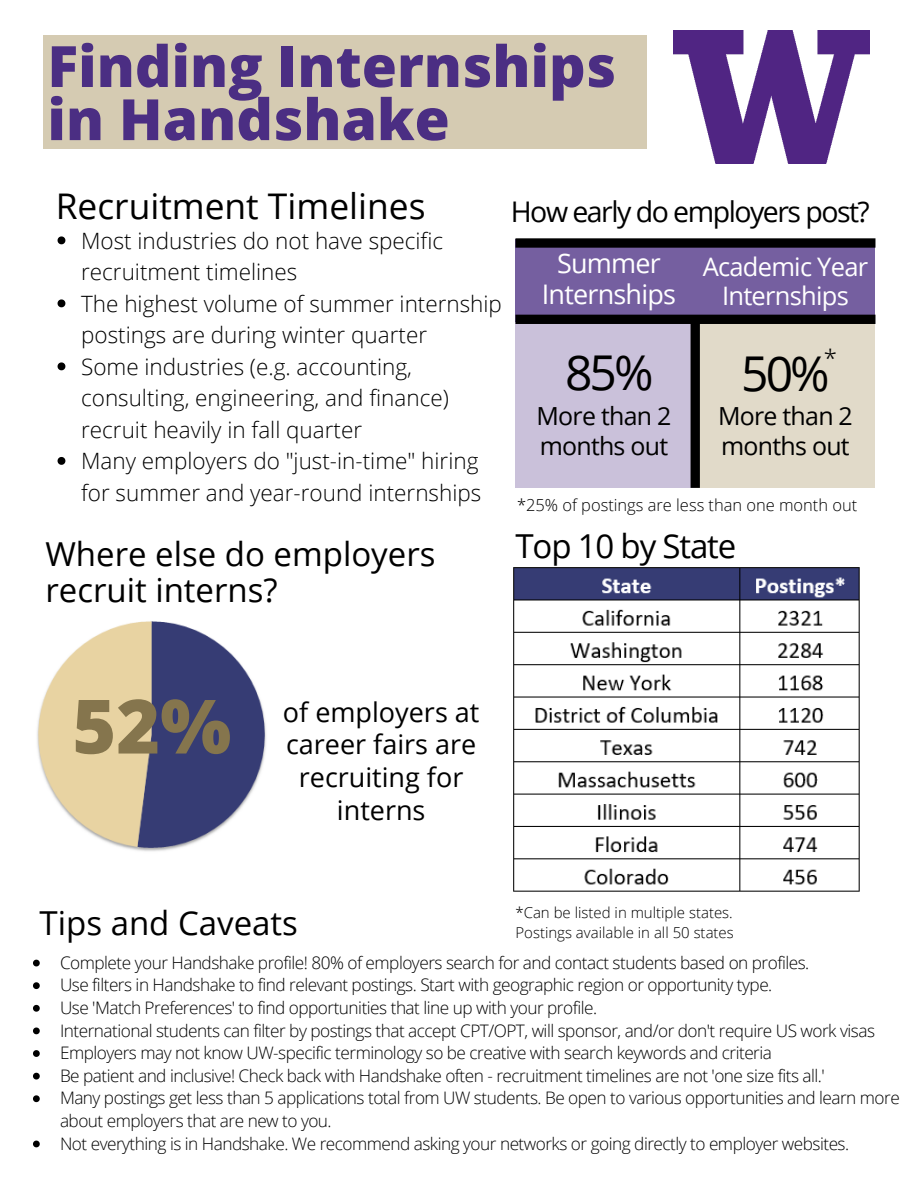
<style>
.page{position:relative;width:918px;height:1188px;background:#fff}
.page>*{position:absolute;margin:0;border:0;box-sizing:border-box;transform-origin:0 0}
.t1{font:800 75px "Open Sans";color:#85754d}
.t2{font:800 57px/53.1px "Open Sans";color:#4b2e83}
.t3{font:48px "Open Sans";color:#000}
.t4{font:35.4px "Open Sans";color:#000}
.t5{font:33px/36px "Open Sans";color:#000}
.t6{font:33px "Open Sans";letter-spacing:-.035em;color:#000}
.t7{font:28.5px "Open Sans";letter-spacing:-.055em;color:#000}
.t8{font:27px/32.7px "Open Sans";color:#000;text-align:center}
.t9{font:27px/31px "Open Sans";letter-spacing:-.03em;color:#fff;text-align:center}
.t10{font:25.5px/29.2px "Open Sans";letter-spacing:-.03em;color:#fff;text-align:center}
.t11{font:24.9px/29.2px "Open Sans";letter-spacing:-.03em;color:#000}
.t12{font:300 24px "Open Sans";color:#000}
.t13{font:300 22.5px/31.5px "Open Sans";color:#000}
.t14{font:300 17.25px/22.6px "Open Sans";letter-spacing:-.03em;color:#000}
.t15{font:300 16.5px "Open Sans";color:#000}
.t16{font:300 15px/20.2px "Open Sans";color:#000}
</style>
<div class="page">
<div style="left:43px;top:35px;width:604px;height:113px;background:#d5cbb2"></div>
<div style="left:515px;top:239px;width:360px;height:83px;background:#755fa0"></div>
<svg style="left:515px;top:238px;width:360px;height:10px;background:#0c0b0d"></svg>
<svg style="left:515px;top:315px;width:360px;height:173px;background:#c1babe"></svg>
<svg style="left:33px;top:960px;width:7px;height:6px"></svg>
<svg style="left:33px;top:982px;width:7px;height:7px"></svg>
<svg style="left:33px;top:1005px;width:7px;height:7px"></svg>
<svg style="left:33px;top:1028px;width:7px;height:6px"></svg>
<svg style="left:33px;top:1050px;width:7px;height:7px"></svg>
<svg style="left:33px;top:1073px;width:7px;height:7px"></svg>
<svg style="left:33px;top:1095px;width:7px;height:7px"></svg>
<svg style="left:33px;top:1141px;width:7px;height:6px"></svg>
<img style="left:37px;top:621px;width:229px;height:230px">
<img style="left:673px;top:31px;width:197px;height:133px">
<img style="left:513px;top:567px;width:347px;height:325px">
<svg style="left:58px;top:236px;width:7px;height:8px"></svg>
<svg style="left:58px;top:299px;width:7px;height:8px"></svg>
<svg style="left:58px;top:362px;width:7px;height:8px"></svg>
<svg style="left:58px;top:457px;width:7px;height:8px"></svg>
<h2 class="t2" style="left:47px;top:38px;width:570px">Finding Internships in Handshake</h2>
<h3 class="t4" style="left:56px;top:181px;width:371px">Recruitment Timelines</h3>
<p class="t13" style="left:81px;top:224px;width:422px">Most industries do not have specific recruitment timelines<br>The highest volume of summer internship postings are during winter quarter<br>Some industries (e.g. accounting, consulting, engineering, and finance) recruit heavily in fall quarter<br>Many employers do "just-in-time" hiring for summer and year-round internships</p>
<h3 class="t7" style="left:511px;top:192px;width:361px">How early do employers post?</h3>
<h3 class="t9" style="left:542px;top:247px;width:136px">Summer<br>Internships</h3>
<h3 class="t10" style="left:703px;top:251px;width:167px">Academic Year<br>Internships</h3>
<h3 class="t12" style="left:824px;top:341px;width:15px">*</h3>
<h3 class="t3" style="left:565px;top:339px;width:90px">85%</h3>
<h3 class="t3" style="left:741px;top:340px;width:90px">50%</h3>
<h3 class="t11" style="left:537px;top:401px;width:136px">More than 2 months out</h3>
<h3 class="t11" style="left:718px;top:401px;width:136px">More than 2 months out</h3>
<p class="t15" style="left:517px;top:494px;width:342px">*25% of postings are less than one month out</p>
<h3 class="t5" style="left:45px;top:535px;width:392px">Where else do employers recruit interns?</h3>
<h3 class="t6" style="left:515px;top:523px;width:222px">Top 10 by State</h3>
<h1 class="t1" style="left:72px;top:673px;width:160px">52%</h1>
<h3 class="t8" style="left:283px;top:695px;width:198px">of employers at career fairs are recruiting for interns</h3>
<h3 class="t5" style="left:40px;top:904px;width:260px">Tips and Caveats</h3>
<p class="t16" style="left:515px;top:902px;width:220px">*Can be listed in multiple states.<br>Postings available in all 50 states</p>
<p class="t14" style="left:60px;top:951px;width:841px">Complete your Handshake profile! 80% of employers search for and contact students based on profiles.<br>Use filters in Handshake to find relevant postings. Start with geographic region or opportunity type.<br>Use 'Match Preferences' to find opportunities that line up with your profile.<br>International students can filter by postings that accept CPT/OPT, will sponsor, and/or don't require US work visas Employers may not know UW-specific terminology so be creative with search keywords and criteria<br>Be patient and inclusive! Check back with Handshake often - recruitment timelines are not 'one size fits all.'<br>Many postings get less than 5 applications total from UW students. Be open to various opportunities and learn more about employers that are new to you.<br>Not everything is in Handshake. We recommend asking your networks or going directly to employer websites.</p>
</div>
